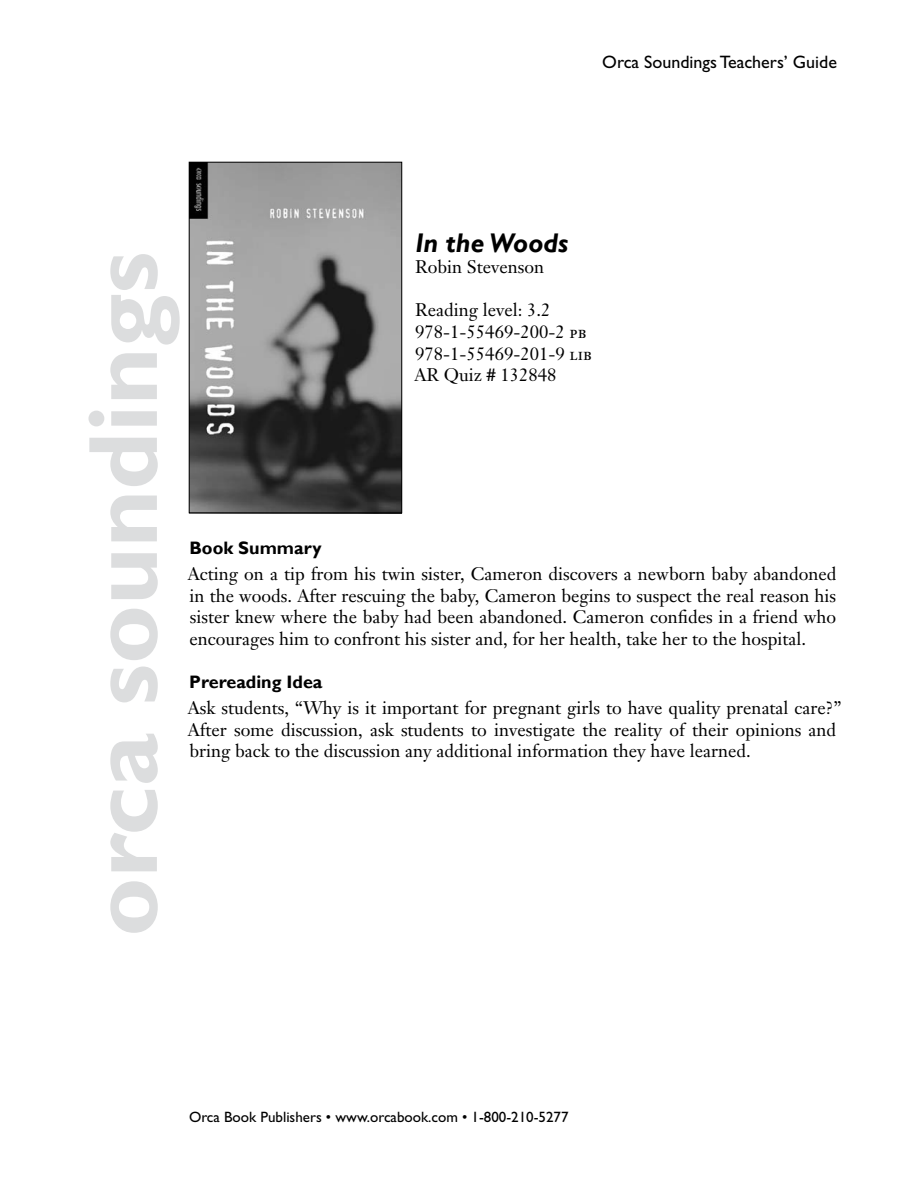
<style>
.page{position:relative;width:918px;height:1188px;background:#fff}
.page>*{position:absolute;margin:0;border:0;box-sizing:border-box;transform-origin:0 0}
.t1{font:700 99px "Gill Sans";color:#dcddde}
.t2{font:italic 700 27px "Gill Sans";color:#000}
.t3{font:18px/21.6px "Janson Text";color:#000}
.t4{font:18px "Gill Sans";color:#000}
.t5{font:700 18px "Gill Sans";color:#000}
.t6{font:15px "Gill Sans";color:#000}
.s1{font-family:"Janson Text Roman SC"}
</style>
<div class="page">
<img style="left:191px;top:164px;width:209px;height:347px">
<div style="left:189px;top:162px;width:213px;height:351px;border:1px solid #000"></div>
<p class="t4" style="left:602px;top:51px;width:236px">Orca Soundings Teachers’ Guide</p>
<h1 class="t1" style="left:64px;top:936px;width:687px;rotate:-90deg">orca soundings</h1>
<h2 class="t2" style="left:415px;top:227px;width:155px">In the Woods</h2>
<p class="t3" style="left:415px;top:256px;width:131px">Robin Stevenson</p>
<p class="t3" style="left:414px;top:299px;width:179px">Reading level: 3.2<br>978-1-55469-200-2 <span class="s1">pb<br></span>978-1-55469-201-9 <span class="s1">lib<br></span>AR Quiz # 132848</p>
<p class="t5" style="left:189px;top:537px;width:134px">Book Summary</p>
<p class="t3" style="left:188px;top:563px;width:650px;text-align:justify">Acting on a tip from his twin sister, Cameron discovers a newborn baby abandoned in the woods. After rescuing the baby, Cameron begins to suspect the real reason his sister knew where the baby had been abandoned. Cameron confides in a friend who encourages him to confront his sister and, for her health, take her to the hospital.</p>
<p class="t5" style="left:189px;top:671px;width:135px">Prereading Idea</p>
<p class="t3" style="left:188px;top:697px;width:655px">Ask students, “Why is it important for pregnant girls to have quality prenatal care?”<br>After some discussion, ask students to investigate the reality of their opinions and bring back to the discussion any additional information they have learned.</p>
<p class="t6" style="left:189px;top:1108px;width:381px">Orca Book Publishers • www.orcabook.com • 1-800-210-5277</p>
</div>
